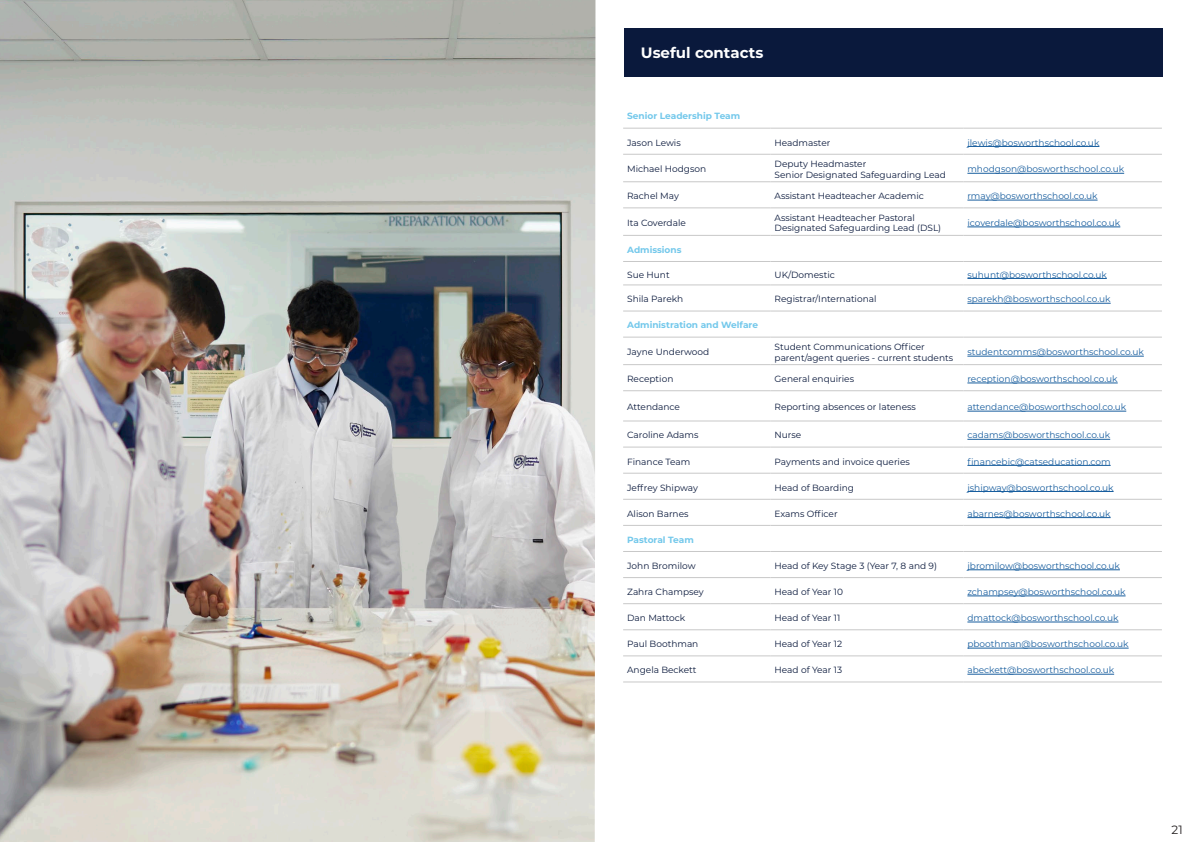
<style>
.page{position:relative;width:1191px;height:842px;background:#fff}
.page>*{position:absolute;margin:0;border:0;box-sizing:border-box;transform-origin:0 0}
.t1{font:700 15px "Montserrat";color:#fff}
.t2{font:12px "Montserrat";color:#231f20}
.t3{font:9px/10.8px "Montserrat";color:#0a193c}
.t4{font:9px "Montserrat";color:#175d9e}
.t5{font:700 9px "Montserrat";color:#73c8eb}
</style>
<div class="page">
<img style="left:0;top:0;width:595px;height:842px">
<hr style="left:623px;top:128px;width:147px;height:1px;background:#c8c8c8">
<hr style="left:770px;top:128px;width:193px;height:1px;background:#c8c8c8">
<hr style="left:963px;top:128px;width:198px;height:1px;background:#c8c8c8">
<hr style="left:623px;top:154px;width:147px;height:1px;background:#c8c8c8">
<hr style="left:770px;top:154px;width:193px;height:1px;background:#c8c8c8">
<hr style="left:963px;top:154px;width:198px;height:1px;background:#c8c8c8">
<hr style="left:623px;top:182px;width:147px;height:1px;background:#c8c8c8">
<hr style="left:770px;top:182px;width:193px;height:1px;background:#c8c8c8">
<hr style="left:963px;top:182px;width:198px;height:1px;background:#c8c8c8">
<hr style="left:623px;top:208px;width:147px;height:1px;background:#c8c8c8">
<hr style="left:770px;top:208px;width:193px;height:1px;background:#c8c8c8">
<hr style="left:963px;top:208px;width:198px;height:1px;background:#c8c8c8">
<hr style="left:623px;top:235px;width:147px;height:1px;background:#c8c8c8">
<hr style="left:770px;top:235px;width:193px;height:1px;background:#c8c8c8">
<hr style="left:963px;top:235px;width:198px;height:1px;background:#c8c8c8">
<hr style="left:623px;top:261px;width:147px;height:1px;background:#c8c8c8">
<hr style="left:770px;top:261px;width:193px;height:1px;background:#c8c8c8">
<hr style="left:963px;top:261px;width:198px;height:1px;background:#c8c8c8">
<hr style="left:623px;top:285px;width:147px;height:1px;background:#c8c8c8">
<hr style="left:770px;top:285px;width:193px;height:1px;background:#c8c8c8">
<hr style="left:963px;top:285px;width:198px;height:1px;background:#c8c8c8">
<hr style="left:623px;top:311px;width:147px;height:1px;background:#c8c8c8">
<hr style="left:770px;top:311px;width:193px;height:1px;background:#c8c8c8">
<hr style="left:963px;top:311px;width:198px;height:1px;background:#c8c8c8">
<hr style="left:623px;top:337px;width:147px;height:1px;background:#c8c8c8">
<hr style="left:770px;top:337px;width:193px;height:1px;background:#c8c8c8">
<hr style="left:963px;top:337px;width:198px;height:1px;background:#c8c8c8">
<hr style="left:623px;top:364px;width:147px;height:1px;background:#c8c8c8">
<hr style="left:770px;top:364px;width:193px;height:1px;background:#c8c8c8">
<hr style="left:963px;top:364px;width:198px;height:1px;background:#c8c8c8">
<hr style="left:623px;top:390px;width:147px;height:1px;background:#c8c8c8">
<hr style="left:770px;top:390px;width:193px;height:1px;background:#c8c8c8">
<hr style="left:963px;top:390px;width:198px;height:1px;background:#c8c8c8">
<hr style="left:623px;top:421px;width:147px;height:1px;background:#c8c8c8">
<hr style="left:770px;top:421px;width:193px;height:1px;background:#c8c8c8">
<hr style="left:963px;top:421px;width:198px;height:1px;background:#c8c8c8">
<hr style="left:623px;top:447px;width:147px;height:1px;background:#c8c8c8">
<hr style="left:770px;top:447px;width:193px;height:1px;background:#c8c8c8">
<hr style="left:963px;top:447px;width:198px;height:1px;background:#c8c8c8">
<hr style="left:623px;top:473px;width:147px;height:1px;background:#c8c8c8">
<hr style="left:770px;top:473px;width:193px;height:1px;background:#c8c8c8">
<hr style="left:963px;top:473px;width:198px;height:1px;background:#c8c8c8">
<hr style="left:623px;top:499px;width:147px;height:1px;background:#c8c8c8">
<hr style="left:770px;top:499px;width:193px;height:1px;background:#c8c8c8">
<hr style="left:963px;top:499px;width:198px;height:1px;background:#c8c8c8">
<hr style="left:623px;top:525px;width:147px;height:1px;background:#c8c8c8">
<hr style="left:770px;top:525px;width:193px;height:1px;background:#c8c8c8">
<hr style="left:963px;top:525px;width:198px;height:1px;background:#c8c8c8">
<hr style="left:623px;top:551px;width:147px;height:1px;background:#c8c8c8">
<hr style="left:770px;top:551px;width:193px;height:1px;background:#c8c8c8">
<hr style="left:963px;top:551px;width:198px;height:1px;background:#c8c8c8">
<hr style="left:623px;top:577px;width:147px;height:1px;background:#c8c8c8">
<hr style="left:770px;top:577px;width:193px;height:1px;background:#c8c8c8">
<hr style="left:963px;top:577px;width:198px;height:1px;background:#c8c8c8">
<hr style="left:623px;top:603px;width:147px;height:1px;background:#c8c8c8">
<hr style="left:770px;top:603px;width:193px;height:1px;background:#c8c8c8">
<hr style="left:963px;top:603px;width:198px;height:1px;background:#c8c8c8">
<hr style="left:623px;top:629px;width:147px;height:1px;background:#c8c8c8">
<hr style="left:770px;top:629px;width:193px;height:1px;background:#c8c8c8">
<hr style="left:963px;top:629px;width:198px;height:1px;background:#c8c8c8">
<hr style="left:623px;top:656px;width:147px;height:1px;background:#c8c8c8">
<hr style="left:770px;top:656px;width:193px;height:1px;background:#c8c8c8">
<hr style="left:963px;top:656px;width:198px;height:1px;background:#c8c8c8">
<hr style="left:623px;top:682px;width:147px;height:1px;background:#c8c8c8">
<hr style="left:770px;top:682px;width:193px;height:1px;background:#c8c8c8">
<hr style="left:963px;top:682px;width:198px;height:1px;background:#c8c8c8">
<hr style="left:967px;top:146px;width:132px;height:1px;background:#175d9e">
<hr style="left:967px;top:173px;width:157px;height:1px;background:#175d9e">
<hr style="left:967px;top:200px;width:130px;height:1px;background:#175d9e">
<hr style="left:967px;top:227px;width:153px;height:1px;background:#175d9e">
<hr style="left:967px;top:278px;width:139px;height:1px;background:#175d9e">
<hr style="left:967px;top:303px;width:143px;height:1px;background:#175d9e">
<hr style="left:967px;top:356px;width:176px;height:1px;background:#175d9e">
<hr style="left:967px;top:383px;width:150px;height:1px;background:#175d9e">
<hr style="left:967px;top:411px;width:159px;height:1px;background:#175d9e">
<hr style="left:967px;top:439px;width:143px;height:1px;background:#175d9e">
<hr style="left:967px;top:465px;width:143px;height:1px;background:#175d9e">
<hr style="left:967px;top:491px;width:146px;height:1px;background:#175d9e">
<hr style="left:967px;top:517px;width:143px;height:1px;background:#175d9e">
<hr style="left:967px;top:570px;width:152px;height:1px;background:#175d9e">
<hr style="left:967px;top:596px;width:158px;height:1px;background:#175d9e">
<hr style="left:967px;top:622px;width:151px;height:1px;background:#175d9e">
<hr style="left:967px;top:648px;width:161px;height:1px;background:#175d9e">
<hr style="left:967px;top:674px;width:147px;height:1px;background:#175d9e">
<div style="left:624px;top:28px;width:538px;height:49px;background:#0a193c"></div>
<p class="t1" style="left:641px;top:42px;width:124px">Useful contacts</p>
<p class="t5" style="left:627px;top:110px;width:115px">Senior Leadership Team</p>
<p class="t3" style="left:627px;top:137px;width:55px">Jason Lewis</p>
<p class="t3" style="left:774px;top:137px;width:57px">Headmaster</p>
<p class="t4" style="left:967px;top:136px;width:133px">jlewis@bosworthschool.co.uk</p>
<p class="t3" style="left:627px;top:163px;width:81px">Michael Hodgson</p>
<p class="t3" style="left:774px;top:158px;width:173px">Deputy Headmaster<br>Senior Designated Safeguarding Lead</p>
<p class="t4" style="left:967px;top:163px;width:158px">mhodgson@bosworthschool.co.uk</p>
<p class="t3" style="left:627px;top:190px;width:53px">Rachel May</p>
<p class="t3" style="left:774px;top:190px;width:151px">Assistant Headteacher Academic</p>
<p class="t4" style="left:967px;top:190px;width:132px">rmay@bosworthschool.co.uk</p>
<p class="t3" style="left:627px;top:217px;width:60px">Ita Coverdale</p>
<p class="t3" style="left:774px;top:212px;width:168px">Assistant Headteacher Pastoral<br>Designated Safeguarding Lead (DSL)</p>
<p class="t4" style="left:967px;top:217px;width:154px">icoverdale@bosworthschool.co.uk</p>
<p class="t5" style="left:627px;top:243px;width:56px">Admissions</p>
<p class="t3" style="left:627px;top:269px;width:44px">Sue Hunt</p>
<p class="t3" style="left:774px;top:269px;width:62px">UK/Domestic</p>
<p class="t4" style="left:967px;top:268px;width:141px">suhunt@bosworthschool.co.uk</p>
<p class="t3" style="left:627px;top:293px;width:58px">Shila Parekh</p>
<p class="t3" style="left:774px;top:293px;width:103px">Registrar/International</p>
<p class="t4" style="left:967px;top:293px;width:145px">sparekh@bosworthschool.co.uk</p>
<p class="t5" style="left:627px;top:319px;width:132px">Administration and Welfare</p>
<p class="t3" style="left:627px;top:346px;width:84px">Jayne Underwood</p>
<p class="t3" style="left:774px;top:341px;width:180px">Student Communications Officer parent/agent queries - current students</p>
<p class="t4" style="left:967px;top:346px;width:178px">studentcomms@bosworthschool.co.uk</p>
<p class="t3" style="left:627px;top:373px;width:48px">Reception</p>
<p class="t3" style="left:774px;top:373px;width:81px">General enquiries</p>
<p class="t4" style="left:967px;top:373px;width:152px">reception@bosworthschool.co.uk</p>
<p class="t3" style="left:627px;top:401px;width:54px">Attendance</p>
<p class="t3" style="left:774px;top:401px;width:143px">Reporting absences or lateness</p>
<p class="t4" style="left:967px;top:401px;width:160px">attendance@bosworthschool.co.uk</p>
<p class="t3" style="left:627px;top:429px;width:73px">Caroline Adams</p>
<p class="t3" style="left:774px;top:429px;width:28px">Nurse</p>
<p class="t4" style="left:967px;top:429px;width:144px">cadams@bosworthschool.co.uk</p>
<p class="t3" style="left:627px;top:456px;width:65px">Finance Team</p>
<p class="t3" style="left:774px;top:456px;width:137px">Payments and invoice queries</p>
<p class="t4" style="left:967px;top:455px;width:145px">financebic@catseducation.com</p>
<p class="t3" style="left:627px;top:482px;width:72px">Jeffrey Shipway</p>
<p class="t3" style="left:774px;top:482px;width:81px">Head of Boarding</p>
<p class="t4" style="left:967px;top:481px;width:148px">jshipway@bosworthschool.co.uk</p>
<p class="t3" style="left:627px;top:508px;width:63px">Alison Barnes</p>
<p class="t3" style="left:774px;top:508px;width:65px">Exams Officer</p>
<p class="t4" style="left:967px;top:507px;width:145px">abarnes@bosworthschool.co.uk</p>
<p class="t5" style="left:627px;top:533px;width:68px">Pastoral Team</p>
<p class="t3" style="left:627px;top:560px;width:70px">John Bromilow</p>
<p class="t3" style="left:774px;top:560px;width:164px">Head of Key Stage 3 (Year 7, 8 and 9)</p>
<p class="t4" style="left:967px;top:559px;width:154px">jbromilow@bosworthschool.co.uk</p>
<p class="t3" style="left:627px;top:586px;width:78px">Zahra Champsey</p>
<p class="t3" style="left:774px;top:586px;width:70px">Head of Year 10</p>
<p class="t4" style="left:967px;top:586px;width:160px">zchampsey@bosworthschool.co.uk</p>
<p class="t3" style="left:627px;top:612px;width:60px">Dan Mattock</p>
<p class="t3" style="left:774px;top:612px;width:67px">Head of Year 11</p>
<p class="t4" style="left:967px;top:612px;width:153px">dmattock@bosworthschool.co.uk</p>
<p class="t3" style="left:627px;top:638px;width:73px">Paul Boothman</p>
<p class="t3" style="left:774px;top:638px;width:69px">Head of Year 12</p>
<p class="t4" style="left:967px;top:638px;width:163px">pboothman@bosworthschool.co.uk</p>
<p class="t3" style="left:627px;top:664px;width:71px">Angela Beckett</p>
<p class="t3" style="left:774px;top:664px;width:69px">Head of Year 13</p>
<p class="t4" style="left:967px;top:664px;width:148px">abeckett@bosworthschool.co.uk</p>
<p class="t2" style="left:1171px;top:821px;width:13px">21</p>
</div>
